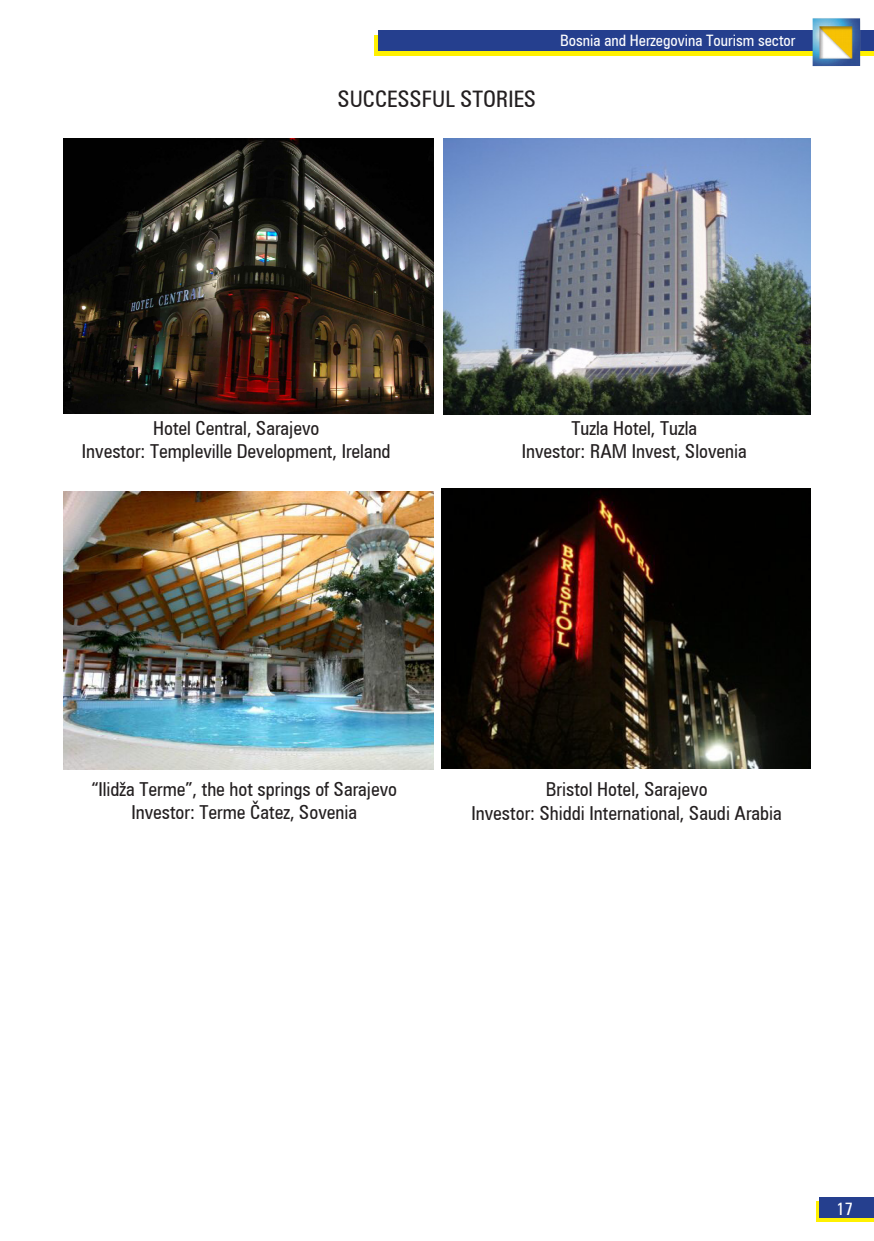
<style>
.page{position:relative;width:874px;height:1241px;background:#fff}
.page>*{position:absolute;margin:0;border:0;box-sizing:border-box;transform-origin:0 0}
.t1{font:condensed 22.75px "Zurich BT";color:#231f20}
.t2{font:condensed 19.25px/23.1px "Zurich BT";color:#231f20;text-align:center}
.t3{font:condensed 17.5px "Zurich BT";color:#fff}
.t4{font:condensed 15.75px "Zurich BT";color:#fff}
</style>
<div class="page">
<svg style="left:374px;top:35px;width:499px;height:21px;background:#dbd318"></svg>
<div style="left:378px;top:30px;width:495px;height:20px;background:#253f8e"></div>
<img style="left:812px;top:18px;width:47px;height:48px">
<div style="left:816px;top:1200px;width:57px;height:21px;background:linear-gradient(to right,#fff101,#fff101)"></div>
<div style="left:819px;top:1197px;width:54px;height:20px;background:#253f8e"></div>
<img style="left:441px;top:488px;width:369px;height:280px">
<img style="left:63px;top:138px;width:370px;height:275px">
<img style="left:63px;top:491px;width:370px;height:278px">
<img style="left:443px;top:138px;width:367px;height:276px">
<p class="t1" style="left:337px;top:85px;width:200px">SUCCESSFUL STORIES</p>
<p class="t4" style="left:560px;top:30px;width:237px">Bosnia and Herzegovina Tourism sector</p>
<p class="t2" style="left:82px;top:416px;width:310px">Hotel Central, Sarajevo<br>Investor: Templeville Development, Ireland</p>
<p class="t2" style="left:521px;top:416px;width:226px">Tuzla Hotel, Tuzla<br>Investor: RAM Invest, Slovenia</p>
<p class="t2" style="left:91px;top:777px;width:307px">“Ilidža Terme”, the hot springs of Sarajevo<br>Investor: Terme Čatez, Sovenia</p>
<p class="t2" style="left:471px;top:777px;width:312px">Bristol Hotel, Sarajevo<br>Investor: Shiddi International, Saudi Arabia</p>
<p class="t3" style="left:836px;top:1197px;width:18px">17</p>
</div>
